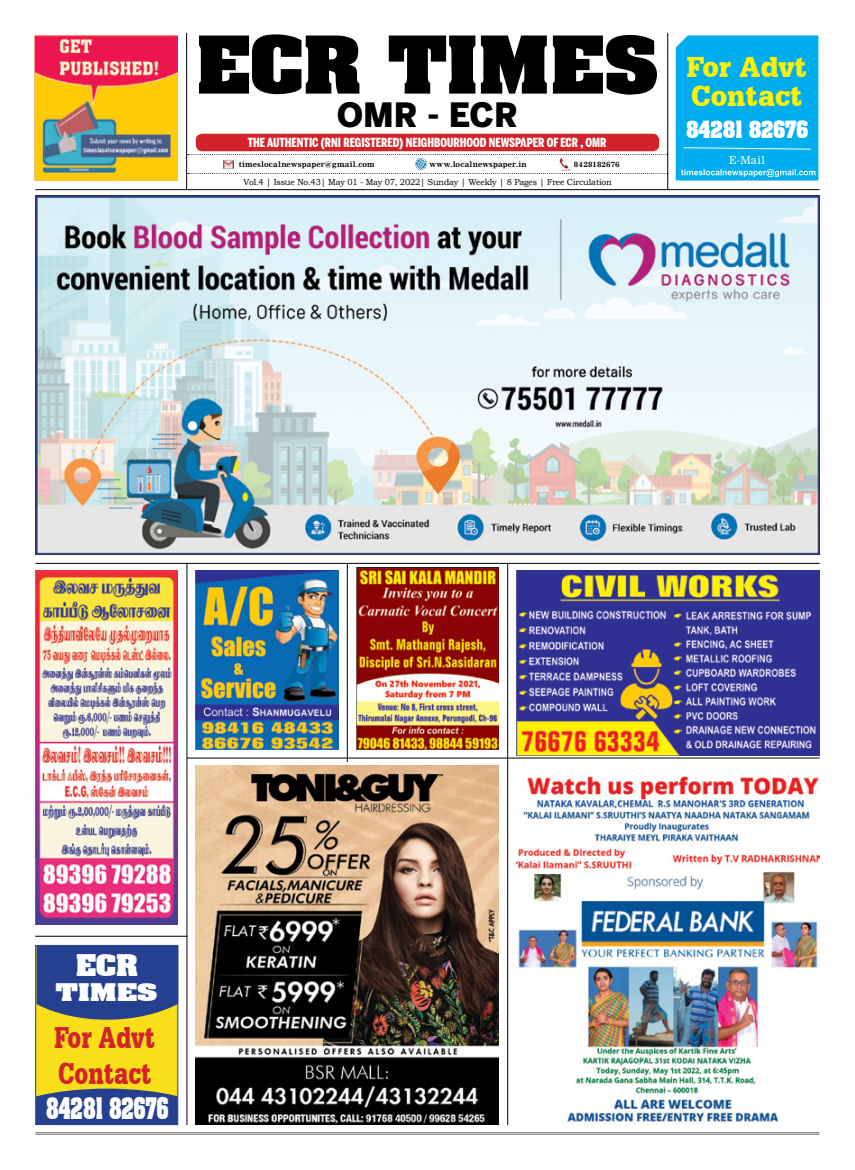
<style>
.page{position:relative;width:855px;height:1170px;background:#fff}
.page>*{position:absolute;margin:0;border:0;box-sizing:border-box;transform-origin:0 0}
.t1{font:700 67.75px "Aardvark";color:#000;scale:1.14 1}
.t2{font:900 33.25px "Benton Sans";color:#000}
.t3{font:900 32px/36.2px "Serifa BT";color:#d2232a;scale:.72 1}
.t4{font:900 30.5px/29px "Serifa BT";color:#fff200;scale:.9 1}
.t5{font:700 25.38px "Aardvark";color:#fff;scale:.68 1}
.t6{font:700 25.38px "Aardvark";color:#fff;scale:1.15 1}
.t7{font:700 20.75px "Aardvark";color:#fff;scale:1.41 1}
.t8{font:700 20.25px "Aardvark";color:#fff;scale:.85 1}
.t9{font:900 12.5px "Benton Sans Comp";color:#fff}
.t10{font:10.62px "Nimrod";color:#fff}
.t11{font:8.75px "Bookman Old Style";letter-spacing:-.02em;color:#000}
.t12{font:700 7.5px "Nimrod";letter-spacing:.025em;color:#000}
</style>
<div class="page">
<hr style="left:35px;top:1132px;width:784px;height:1px;background:#808285">
<hr style="left:35px;top:1134px;width:784px;height:1px;background:#808285">
<hr style="left:35px;top:189px;width:785px;height:1px;background:#000">
<svg style="left:188px;top:154px;width:479px;height:20px"></svg>
<hr style="left:667px;top:33px;width:1px;height:157px;background:#000">
<hr style="left:186px;top:33px;width:1px;height:157px;background:#000">
<img style="left:357px;top:567px;width:142px;height:183px">
<img style="left:195px;top:570px;width:143px;height:180px">
<div style="left:196px;top:134px;width:463px;height:17px;background:#d2232a;border-radius:6px"></div>
<div style="left:35px;top:945px;width:143px;height:180px;background:#f9df19;border:1px solid #25408f"></div>
<svg style="left:36px;top:1089px;width:142px;height:36px;background:#314988"></svg>
<svg style="left:37px;top:946px;width:141px;height:74px;background:#334a86"></svg>
<img style="left:517px;top:570px;width:303px;height:186px">
<img style="left:34px;top:35px;width:144px;height:146px">
<div style="left:676px;top:35px;width:142px;height:146px;background:#00aeef"></div>
<img style="left:195px;top:765px;width:304px;height:360px">
<img style="left:35px;top:570px;width:142px;height:354px">
<img style="left:35px;top:195px;width:785px;height:360px">
<hr style="left:35px;top:563px;width:785px;height:1px;background:#000">
<img style="left:516px;top:775px;width:303px;height:350px">
<hr style="left:507px;top:563px;width:1px;height:562px;background:#000">
<hr style="left:187px;top:758px;width:633px;height:1px;background:#000">
<hr style="left:187px;top:563px;width:1px;height:562px;background:#000">
<hr style="left:35px;top:936px;width:152px;height:1px;background:#000">
<hr style="left:347px;top:563px;width:1px;height:199px;background:#000">
<h1 class="t1" style="left:196px;top:7px;width:408px">ECR TIMES</h1>
<h2 class="t2" style="left:337px;top:95px;width:183px">OMR - ECR</h2>
<h3 class="t9" style="left:248px;top:136px;width:360px">THE AUTHENTIC (RNI REGISTERED) NEIGHBOURHOOD NEWSPAPER OF ECR , OMR</h3>
<p class="t12" style="left:239px;top:159px;width:138px">timeslocalnewspaper@gmail.com</p>
<p class="t12" style="left:430px;top:159px;width:99px">www.localnewspaper.in</p>
<p class="t12" style="left:574px;top:160px;width:47px">8428182676</p>
<p class="t11" style="left:243px;top:177px;width:370px">Vol.4 | Issue No.43| May 01 - May 07, 2022| Sunday | Weekly | 8 Pages | Free Circulation</p>
<h3 class="t4" style="left:687px;top:51px;width:135px">For Advt<br>Contact</h3>
<h3 class="t8" style="left:686px;top:113px;width:145px">84281 82676</h3>
<p class="t10" style="left:729px;top:154px;width:37px">E-Mail</p>
<h3 class="t6" style="left:76px;top:943px;width:56px">ECR</h3>
<h3 class="t7" style="left:56px;top:975px;width:74px">TIMES</h3>
<h3 class="t3" style="left:55px;top:1018px;width:141px">For Advt<br>Contact</h3>
<h3 class="t5" style="left:46px;top:1087px;width:181px">84281 82676</h3>
</div>
